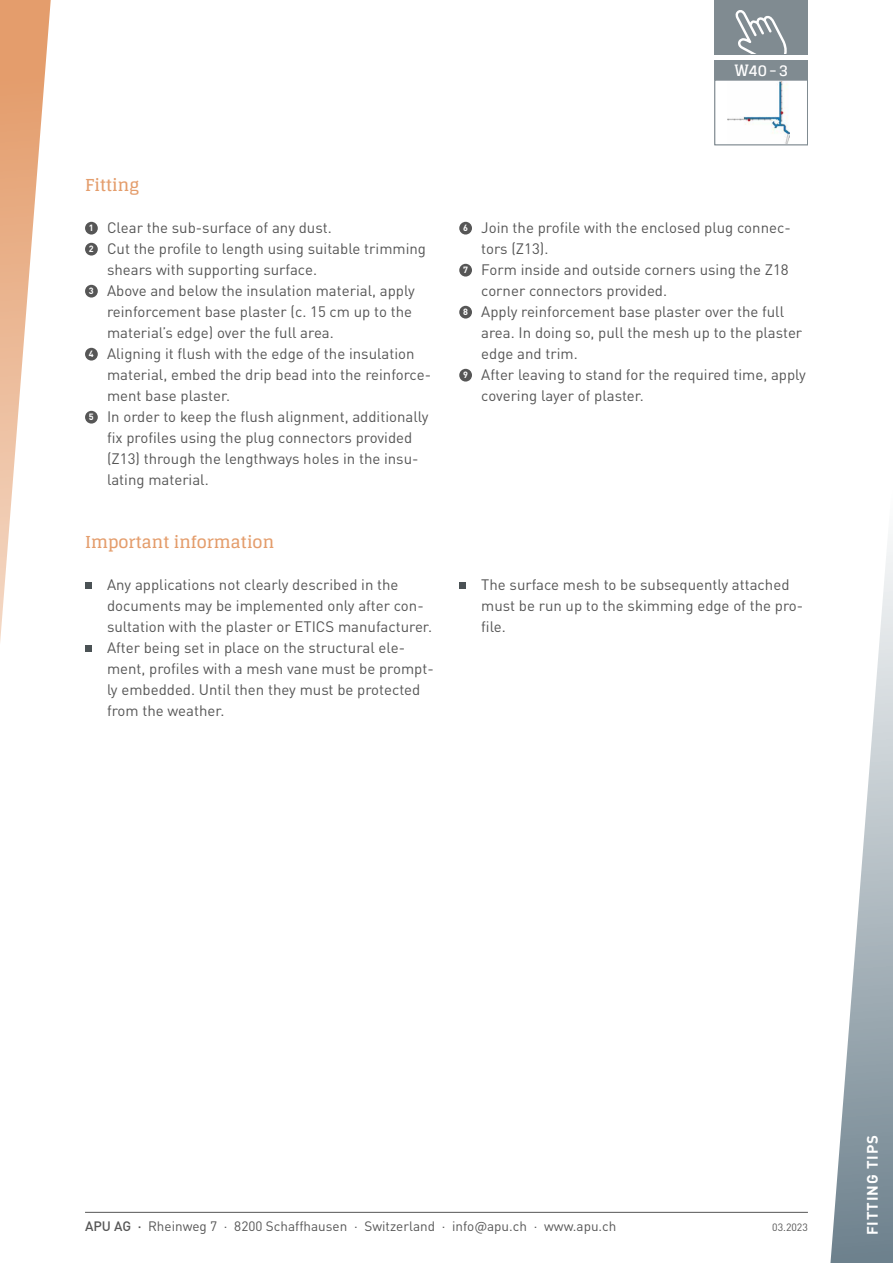
<style>
.page{position:relative;width:893px;height:1263px;background:#fff}
.page>*{position:absolute;margin:0;border:0;box-sizing:border-box;transform-origin:0 0}
.t1{font:700 16.5px "Glegoo";color:#e49d6c}
.t2{font:700 15.6px "Glegoo";color:#fff}
.t3{font:15px/21px "DIN Pro";color:#565656}
.t4{font:700 15px "DIN Pro";letter-spacing:.06em;color:#fff}
.t5{font:13.5px "DIN Pro";color:#565656}
.t6{font:10.5px "DIN Pro";color:#565656}
.s1{font-weight:700;font-size:9px;color:#fff}
.s2{font-weight:500}
</style>
<div class="page">
<hr style="left:85px;top:1212px;width:723px;height:1px;background:#565656">
<svg style="left:0;top:0;width:51px;height:642px"></svg>
<svg style="left:830px;top:541px;width:63px;height:722px"></svg>
<div style="left:714px;top:0;width:94px;height:54px;background:#808b91"></div>
<svg style="left:735px;top:10px;width:52px;height:44px"></svg>
<div style="left:714px;top:60px;width:94px;height:20px;background:#808b91"></div>
<img style="left:727px;top:82px;width:62px;height:61px">
<div style="left:714px;top:80px;width:94px;height:65px;border:1px solid #808b91"></div>
<div style="left:85px;top:222px;width:13px;height:13px;background:#565656;border-radius:50%"></div>
<div style="left:85px;top:243px;width:13px;height:13px;background:#565656;border-radius:50%"></div>
<div style="left:85px;top:285px;width:13px;height:13px;background:#565656;border-radius:50%"></div>
<div style="left:85px;top:348px;width:13px;height:13px;background:#565656;border-radius:50%"></div>
<div style="left:85px;top:411px;width:13px;height:13px;background:#565656;border-radius:50%"></div>
<div style="left:459px;top:222px;width:13px;height:13px;background:#565656;border-radius:50%"></div>
<div style="left:459px;top:264px;width:13px;height:13px;background:#565656;border-radius:50%"></div>
<div style="left:459px;top:306px;width:13px;height:13px;background:#565656;border-radius:50%"></div>
<div style="left:459px;top:369px;width:13px;height:13px;background:#565656;border-radius:50%"></div>
<svg style="left:85px;top:583px;width:6px;height:6px"></svg>
<svg style="left:85px;top:646px;width:6px;height:6px"></svg>
<div style="left:459px;top:583px;width:7px;height:6px;background:#4b5255"></div>
<p class="t2" style="left:735px;top:61px;width:54px">Artikel</p>
<p class="t2" style="left:734px;top:61px;width:55px">W40-3</p>
<p class="t1" style="left:85px;top:176px;width:55px">Fitting</p>
<p class="t3" style="left:89px;top:216px;width:244px"><span class="s1">1</span> Clear the sub-surface of any dust.</p>
<p class="t3" style="left:89px;top:237px;width:339px"><span class="s1">2</span> Cut the profile to length using suitable trimming</p>
<p class="t3" style="left:107px;top:258px;width:212px">shears with supporting surface.</p>
<p class="t3" style="left:89px;top:279px;width:327px"><span class="s1">3</span> Above and below the insulation material, apply</p>
<p class="t3" style="left:107px;top:300px;width:307px">reinforcement base plaster (c. 15 cm up to the</p>
<p class="t3" style="left:107px;top:321px;width:228px">material’s edge) over the full area.</p>
<p class="t3" style="left:89px;top:342px;width:327px"><span class="s1">4</span> Aligning it flush with the edge of the insulation</p>
<p class="t3" style="left:107px;top:363px;width:326px">material, embed the drip bead into the reinforce-</p>
<p class="t3" style="left:107px;top:384px;width:125px">ment base plaster.</p>
<p class="t3" style="left:89px;top:405px;width:341px"><span class="s1">5</span> In order to keep the flush alignment, additionally</p>
<p class="t3" style="left:107px;top:426px;width:307px">fix profiles using the plug connectors provided</p>
<p class="t3" style="left:107px;top:447px;width:313px">(Z13) through the lengthways holes in the insu-</p>
<p class="t3" style="left:107px;top:468px;width:103px">lating material.</p>
<p class="t3" style="left:463px;top:216px;width:329px"><span class="s1">6</span> Join the profile with the enclosed plug connec-</p>
<p class="t3" style="left:481px;top:237px;width:69px">tors (Z13).</p>
<p class="t3" style="left:463px;top:258px;width:327px"><span class="s1">7</span> Form inside and outside corners using the Z18</p>
<p class="t3" style="left:481px;top:279px;width:187px">corner connectors provided.</p>
<p class="t3" style="left:463px;top:300px;width:322px"><span class="s1">8</span> Apply reinforcement base plaster over the full</p>
<p class="t3" style="left:481px;top:321px;width:323px">area. In doing so, pull the mesh up to the plaster</p>
<p class="t3" style="left:481px;top:342px;width:98px">edge and trim.</p>
<p class="t3" style="left:463px;top:363px;width:344px"><span class="s1">9</span> After leaving to stand for the required time, apply</p>
<p class="t3" style="left:481px;top:384px;width:164px">covering layer of plaster.</p>
<p class="t1" style="left:85px;top:533px;width:191px">Important information</p>
<p class="t3" style="left:107px;top:573px;width:328px">Any applications not clearly described in the documents may be implemented only after con&shy;sultation with the plaster or ETICS manufacturer.<br>After being set in place on the structural ele&shy;ment, profiles with a mesh vane must be prompt&shy;ly embedded. Until then they must be protected from the weather.</p>
<p class="t3" style="left:481px;top:573px;width:323px">The surface mesh to be subsequently attached must be run up to the skimming edge of the pro&shy;file.</p>
<p class="t5" style="left:85px;top:1215px;width:533px"><span class="s2">APU AG ·</span> Rheinweg 7 · 8200 Schaffhausen · Switzerland · info@apu.ch · www.apu.ch</p>
<p class="t6" style="left:772px;top:1219px;width:37px">03.2023</p>
<p class="t4" style="left:860px;top:1235px;width:102px;rotate:-90deg">FITTING TIPS</p>
</div>
